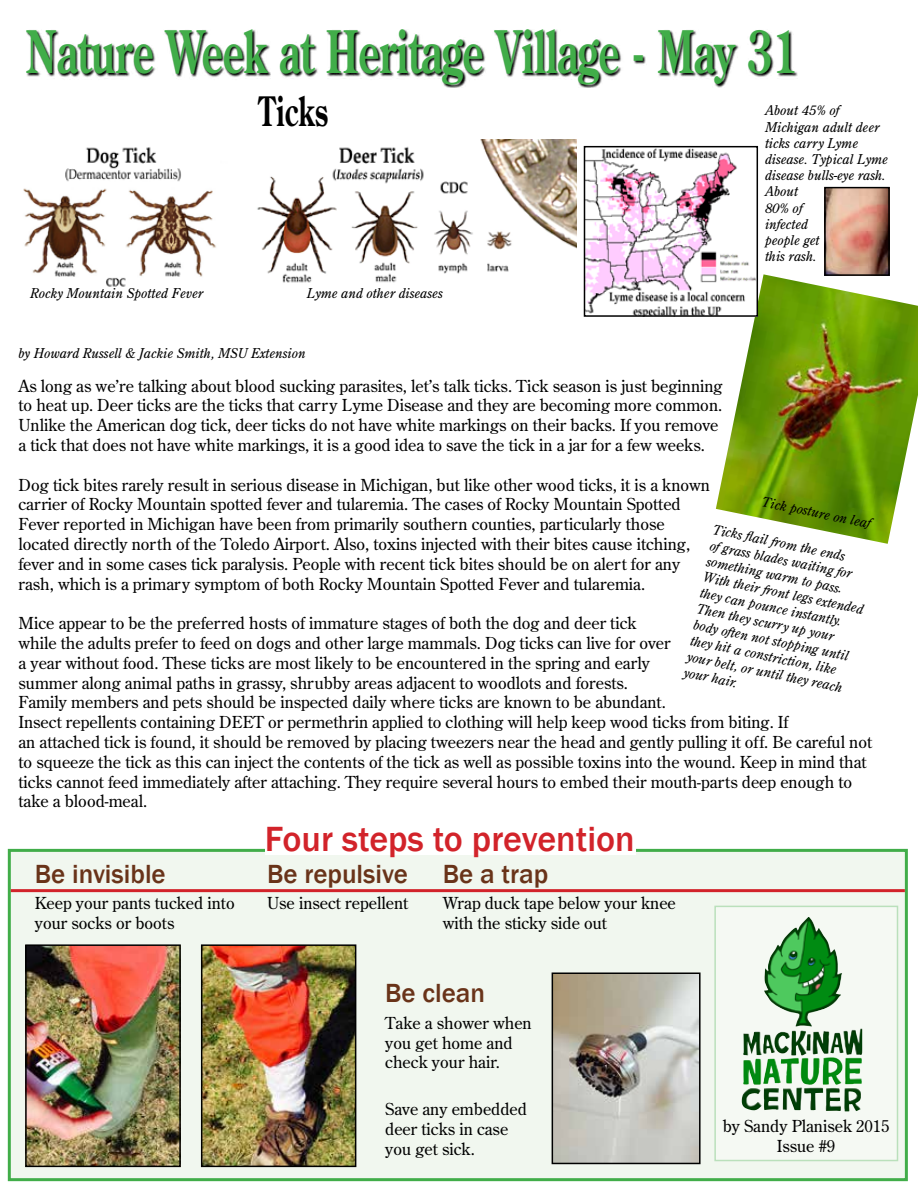
<style>
.page{position:relative;width:918px;height:1188px;background:#fff}
.page>*{position:absolute;margin:0;border:0;box-sizing:border-box;transform-origin:0 0}
.t1{font:700 58.5px "Century Old Style Std";color:#41ad49;scale:.67 1}
.t2{font:700 40.5px "Century Old Style Std";color:#000;scale:.67 1}
.t3{font:500 36px "Franklin Gothic";color:#d2232a}
.t4{font:500 27px "Franklin Gothic";color:#693319}
.t5{font:16.5px/19.8px "Century Old Style Std";color:#000}
.t6{font:italic 13.5px/16.2px "Century Old Style Std";color:#000}
</style>
<div class="page">
<img style="left:257px;top:140px;width:320px;height:143px">
<div style="left:8px;top:849px;width:900px;height:332px;background:#f1f7ef;border:3px solid #41ad49"></div>
<img style="left:716px;top:274px;width:202px;height:270px">
<img style="left:587px;top:149px;width:168px;height:165px">
<div style="left:584px;top:146px;width:174px;height:171px;border:2px solid #000"></div>
<img style="left:827px;top:190px;width:60px;height:83px">
<div style="left:824px;top:187px;width:66px;height:89px;border:2px solid #000"></div>
<img style="left:23px;top:147px;width:193px;height:140px">
<svg style="left:714px;top:906px;width:184px;height:255px"></svg>
<img style="left:764px;top:917px;width:98px;height:139px">
<div style="left:265px;top:825px;width:371px;height:30px;background:#fff"></div>
<img style="left:204px;top:947px;width:149px;height:217px">
<div style="left:201px;top:944px;width:155px;height:223px;border:2px solid #000"></div>
<img style="left:28px;top:947px;width:150px;height:217px">
<div style="left:25px;top:944px;width:156px;height:223px;border:2px solid #000"></div>
<img style="left:555px;top:975px;width:143px;height:186px">
<div style="left:552px;top:972px;width:149px;height:192px;border:2px solid #000"></div>
<hr style="left:11px;top:889px;width:894px;height:3px;background:#d2232a">
<svg style="left:27px;top:29px;width:771px;height:59px"></svg>
<h1 class="t1" style="left:26px;top:13px;width:1155px">Nature Week at Heritage Village - May 31</h1>
<h2 class="t2" style="left:259px;top:84px;width:105px">Ticks</h2>
<p class="t6" style="left:30px;top:285px;width:174px">Rocky Mountain Spotted Fever</p>
<p class="t6" style="left:307px;top:285px;width:137px">Lyme and other diseases</p>
<p class="t6" style="left:765px;top:102px;width:124px">About 45% of<br>Michigan adult deer ticks carry Lyme disease. Typical Lyme disease bulls-eye rash.<br>About<br>80% of<br>infected<br>people get<br>this rash.</p>
<p class="t6" style="left:18px;top:345px;width:289px">by Howard Russell &amp; Jackie Smith, MSU Extension</p>
<p class="t5" style="left:18px;top:375px;width:706px">As long as we’re talking about blood sucking parasites, let’s talk ticks. Tick season is just beginning to heat up. Deer ticks are the ticks that carry Lyme Disease and they are becoming more common.<br>Unlike the American dog tick, deer ticks do not have white markings on their backs. If you remove a tick that does not have white markings, it is a good idea to save the tick in a jar for a few weeks.</p>
<p class="t5" style="left:18px;top:474px;width:693px">Dog tick bites rarely result in serious disease in Michigan, but like other wood ticks, it is a known carrier of Rocky Mountain spotted fever and tularemia. The cases of Rocky Mountain Spotted Fever reported in Michigan have been from primarily southern counties, particularly those located directly north of the Toledo Airport. Also, toxins injected with their bites cause itching, fever and in some cases tick paralysis. People with recent tick bites should be on alert for any rash, which is a primary symptom of both Rocky Mountain Spotted Fever and tularemia.</p>
<p class="t5" style="left:18px;top:613px;width:855px">Mice appear to be the preferred hosts of immature stages of both the dog and deer tick<br>while the adults prefer to feed on dogs and other large mammals. Dog ticks can live for over<br>a year without food. These ticks are most likely to be encountered in the spring and early<br>summer along animal paths in grassy, shrubby areas adjacent to woodlots and forests.<br>Family members and pets should be inspected daily where ticks are known to be abundant.<br>Insect repellents containing DEET or permethrin applied to clothing will help keep wood ticks from biting. If<br>an attached tick is found, it should be removed by placing tweezers near the head and gently pulling it off. Be careful not to squeeze the tick as this can inject the contents of the tick as well as possible toxins into the wound. Keep in mind that ticks cannot feed immediately after attaching. They require several hours to embed their mouth-parts deep enough to take a blood-meal.</p>
<p class="t6" style="left:764px;top:494px;width:112px;rotate:11deg">Tick posture on leaf</p>
<p class="t6" style="left:713px;top:521px;width:166px;rotate:11deg">Ticks fl ail from the ends<br>of grass blades waiting for something warm to pass.<br>With their front legs extended they can pounce instantly.<br>Then they scurry up your body often not stopping until they hit a constriction, like your belt, or until they reach your hair.</p>
<h3 class="t4" style="left:35px;top:857px;width:132px">Be invisible</h3>
<p class="t5" style="left:35px;top:893px;width:201px">Keep your pants tucked into your socks or boots</p>
<h3 class="t3" style="left:265px;top:816px;width:371px">Four steps to prevention</h3>
<h3 class="t4" style="left:267px;top:857px;width:142px">Be repulsive</h3>
<p class="t5" style="left:267px;top:893px;width:143px">Use insect repellent</p>
<h3 class="t4" style="left:443px;top:857px;width:107px">Be a trap</h3>
<p class="t5" style="left:443px;top:893px;width:235px">Wrap duck tape below your knee with the sticky side out</p>
<h3 class="t4" style="left:385px;top:977px;width:101px">Be clean</h3>
<p class="t5" style="left:385px;top:1013px;width:148px">Take a shower when you get home and check your hair.</p>
<p class="t5" style="left:385px;top:1099px;width:143px">Save any embedded deer ticks in case you get sick.</p>
<p class="t5" style="left:723px;top:1116px;width:168px;text-align:center">by Sandy Planisek 2015<br>Issue #9</p>
</div>
